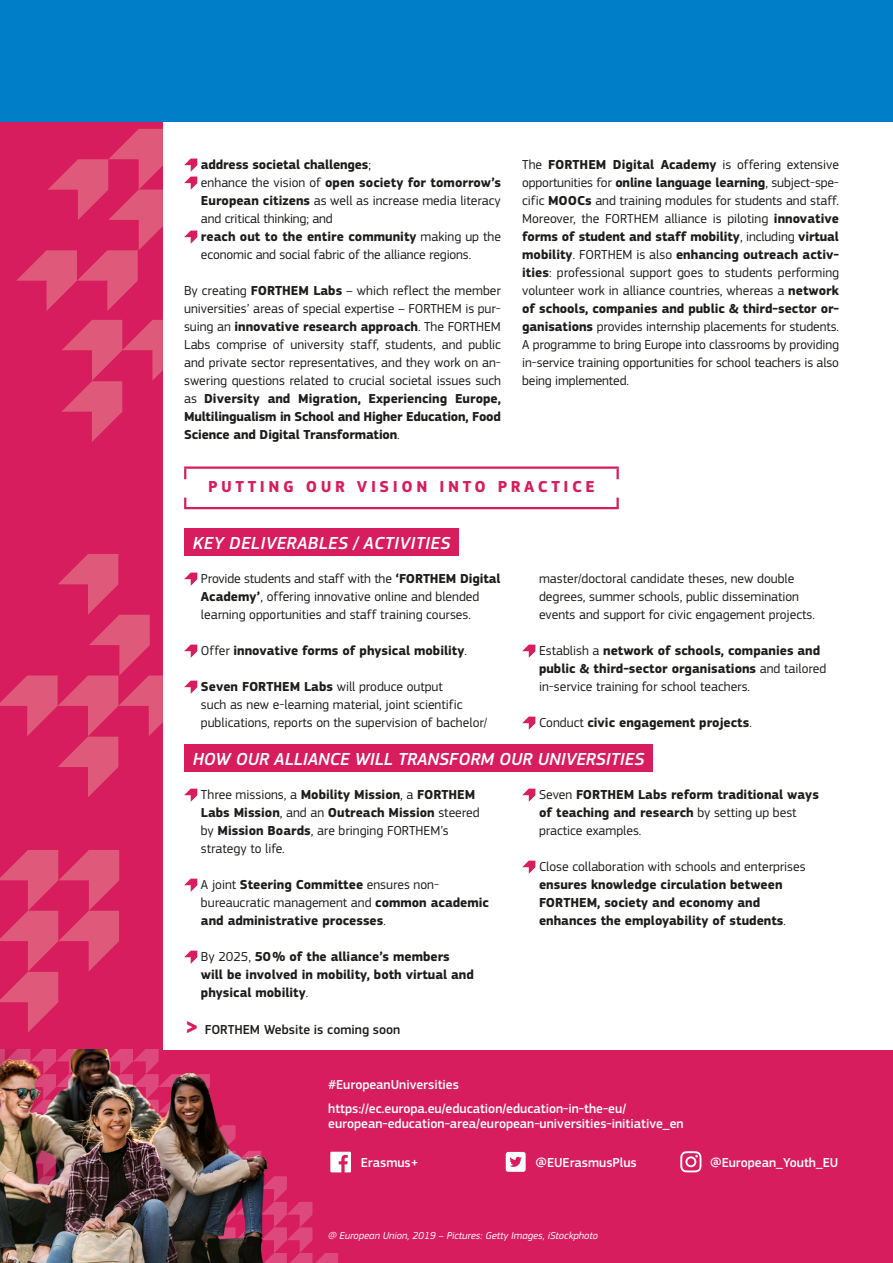
<style>
.page{position:relative;width:893px;height:1263px;background:#fff}
.page>*{position:absolute;margin:0;border:0;box-sizing:border-box;transform-origin:0 0}
.Title_3{font:italic 500 18.15px "EC Square Sans Pro";color:#fff}
.Title_3-2{font:italic 500 18.15px "EC Square Sans Pro";letter-spacing:.02em;color:#fff}
.Title_2{font:700 16.5px "EC Square Sans Pro";letter-spacing:.22em;color:#d71d5e}
.Body_justified{font:13.5px/18px "EC Square Sans Pro";letter-spacing:-.01em;color:#1d1d1b;text-align:justify}
.Body{font:700 13.5px/18px "EC Square Sans Pro";color:#1d1d1b}
.Body-2{font:13.5px/18px "EC Square Sans Pro";color:#1d1d1b}
.Social_media_body{font:500 13.5px/15px "EC Square Sans Pro";color:#fff}
.Social_media_body-2{font:500 13.5px "EC Square Sans Pro";color:#1d1d1b}
.Body_justified-2{font:700 13.5px "EC Square Sans Pro";letter-spacing:-.01em;color:#1d1d1b}
.Social_media_body-3{font:italic 10.5px "EC Square Sans Pro";color:#fff}
.s1{font-weight:400}
.s2{font-weight:700}
.s3{font-family:"EC Square Sans Pro Extra";font-weight:900;font-size:21px;color:#d71d5e}
</style>
<div class="page">
<div style="left:0;top:1051px;width:893px;height:212px;background:#d71d5e"></div>
<div style="left:0;top:0;width:163px;height:1153px;background:#d71d5e"></div>
<svg style="left:62px;top:320px;width:101px;height:122px"></svg>
<svg style="left:0;top:554px;width:163px;height:243px"></svg>
<svg style="left:0;top:850px;width:119px;height:182px"></svg>
<svg style="left:16px;top:129px;width:147px;height:182px"></svg>
<svg style="left:506px;top:1152px;width:20px;height:20px"></svg>
<svg style="left:680px;top:1151px;width:21px;height:21px"></svg>
<svg style="left:303px;top:1050px;width:48px;height:213px"></svg>
<img style="left:0;top:1049px;width:303px;height:214px">
<svg style="left:184px;top:159px;width:13px;height:31px"></svg>
<svg style="left:184px;top:231px;width:13px;height:13px"></svg>
<div style="left:0;top:0;width:893px;height:122px;background:#007fc8"></div>
<div style="left:184px;top:529px;width:275px;height:27px;background:#d71d5e"></div>
<div style="left:184px;top:745px;width:469px;height:27px;background:#d71d5e"></div>
<svg style="left:184px;top:789px;width:13px;height:13px"></svg>
<svg style="left:184px;top:879px;width:13px;height:13px"></svg>
<svg style="left:184px;top:951px;width:13px;height:13px"></svg>
<svg style="left:522px;top:789px;width:13px;height:13px"></svg>
<svg style="left:522px;top:861px;width:13px;height:13px"></svg>
<svg style="left:184px;top:573px;width:13px;height:13px"></svg>
<svg style="left:184px;top:645px;width:13px;height:13px"></svg>
<svg style="left:184px;top:681px;width:13px;height:13px"></svg>
<svg style="left:522px;top:645px;width:13px;height:13px"></svg>
<svg style="left:522px;top:717px;width:13px;height:13px"></svg>
<svg style="left:184px;top:469px;width:2px;height:10px"></svg>
<hr style="left:184px;top:466px;width:435px;height:3px;background:#d71d5e">
<svg style="left:616px;top:469px;width:3px;height:10px"></svg>
<svg style="left:184px;top:498px;width:2px;height:9px"></svg>
<svg style="left:616px;top:498px;width:3px;height:9px"></svg>
<hr style="left:184px;top:507px;width:435px;height:2px;background:#d71d5e">
<p class="Body_justified-2" style="left:201px;top:156px;width:171px">address societal challenges<span class="s1">;</span></p>
<p class="Body_justified" style="left:201px;top:173px;width:301px">enhance the vision of <span class="s2">open society for tomorrow’s European citizens</span> as well as increase media literacy and critical thinking; and</p>
<p class="Body_justified" style="left:201px;top:227px;width:301px"><span class="s2">reach out to the entire community</span> making up the economic and social fabric of the alliance regions.</p>
<p class="Body_justified" style="left:184px;top:281px;width:318px">By creating <span class="s2">FORTHEM Labs</span> – which reflect the member universities’ areas of special expertise – FORTHEM is pur&shy;suing an <span class="s2">innovative research approach</span>. The FORTHEM Labs comprise of university staff, students, and public and private sector representatives, and they work on an&shy;swering questions related to crucial societal issues such as <span class="s2">Diversity and Migration, Experiencing Europe, Multilingualism in School and Higher Education, Food Science and Digital Transformation</span>.</p>
<p class="Body_justified" style="left:522px;top:155px;width:318px">The <span class="s2">FORTHEM Digital Academy</span> is offering extensive opportunities for <span class="s2">online language learning</span>, subject-spe&shy;cific <span class="s2">MOOCs</span> and training modules for students and staff.<br>Moreover, the FORTHEM alliance is piloting <span class="s2">innovative forms of student and staff mobility</span>, including <span class="s2">virtual mobility</span>. FORTHEM is also <span class="s2">enhancing outreach activ&shy;ities</span>: professional support goes to students performing volunteer work in alliance countries, whereas a <span class="s2">network of schools, companies and public &amp; third-sector or&shy;ganisations</span> provides internship placements for students.<br>A programme to bring Europe into classrooms by providing in-service training opportunities for school teachers is also being implemented.</p>
<p class="Title_2" style="left:208px;top:476px;width:388px">PUTTING OUR VISION INTO PRACTICE</p>
<p class="Title_3-2" style="left:193px;top:532px;width:259px">KEY DELIVERABLES / ACTIVITIES</p>
<p class="Body-2" style="left:201px;top:569px;width:301px">Provide students and staff with the <span class="s2">‘FORTHEM Digital<br>Academy’</span>, offering innovative online and blended learning opportunities and staff training courses.</p>
<p class="Body" style="left:201px;top:642px;width:268px"><span class="s1">Offer</span> innovative forms of physical mobility<span class="s1">.</span></p>
<p class="Body-2" style="left:201px;top:677px;width:288px"><span class="s2">Seven FORTHEM Labs</span> will produce output<br>such as new e-learning material, joint scientific publications, reports on the supervision of bachelor/</p>
<p class="Body-2" style="left:539px;top:569px;width:277px">master/doctoral candidate theses, new double degrees, summer schools, public dissemination events and support for civic engagement projects.</p>
<p class="Body" style="left:539px;top:642px;width:289px"><span class="s1">Establish a</span> network of schools, companies and public &amp; third-sector organisations <span class="s1">and tailored in-service training for school teachers.</span></p>
<p class="Body" style="left:539px;top:714px;width:214px"><span class="s1">Conduct</span> civic engagement projects<span class="s1">.</span></p>
<p class="Title_3" style="left:193px;top:748px;width:453px">HOW OUR ALLIANCE WILL TRANSFORM OUR UNIVERSITIES</p>
<p class="Body-2" style="left:201px;top:785px;width:280px">Three missions, a <span class="s2">Mobility Mission</span>, a <span class="s2">FORTHEM Labs Mission</span>, and an <span class="s2">Outreach Mission</span> steered by <span class="s2">Mission Boards</span>, are bringing FORTHEM’s strategy to life.</p>
<p class="Body" style="left:201px;top:876px;width:289px"><span class="s1">A joint</span> Steering Committee <span class="s1">ensures non&shy;bureaucratic management and</span> common academic and administrative processes<span class="s1">.</span></p>
<p class="Body" style="left:201px;top:948px;width:274px"><span class="s1">By 2025,</span> 50% of the alliance’s members will be involved in mobility, both virtual and physical mobility<span class="s1">.</span></p>
<p class="Body" style="left:539px;top:786px;width:281px"><span class="s1">Seven</span> FORTHEM Labs reform traditional ways of teaching and research <span class="s1">by setting up best practice examples.</span></p>
<p class="Body" style="left:539px;top:858px;width:268px"><span class="s1">Close collaboration with schools and enterprises </span>ensures knowledge circulation between FORTHEM, society and economy and enhances the employability of students<span class="s1">.</span></p>
<p class="Social_media_body-2" style="left:185px;top:1021px;width:216px"><span class="s3">&gt;</span> FORTHEM Website is coming soon</p>
<p class="Social_media_body" style="left:328px;top:1077px;width:132px">#EuropeanUniversities</p>
<p class="Social_media_body" style="left:328px;top:1101px;width:357px">https://ec.europa.eu/education/education-in-the-eu/ european-education-area/european-universities-initiative_en</p>
<p class="Social_media_body" style="left:361px;top:1155px;width:59px">Erasmus+</p>
<p class="Social_media_body" style="left:535px;top:1155px;width:103px">@EUErasmusPlus</p>
<p class="Social_media_body" style="left:710px;top:1155px;width:130px">@European_Youth_EU</p>
<p class="Social_media_body-3" style="left:328px;top:1229px;width:271px">@ European Union, 2019 – Pictures: Getty Images, iStockphoto</p>
</div>
